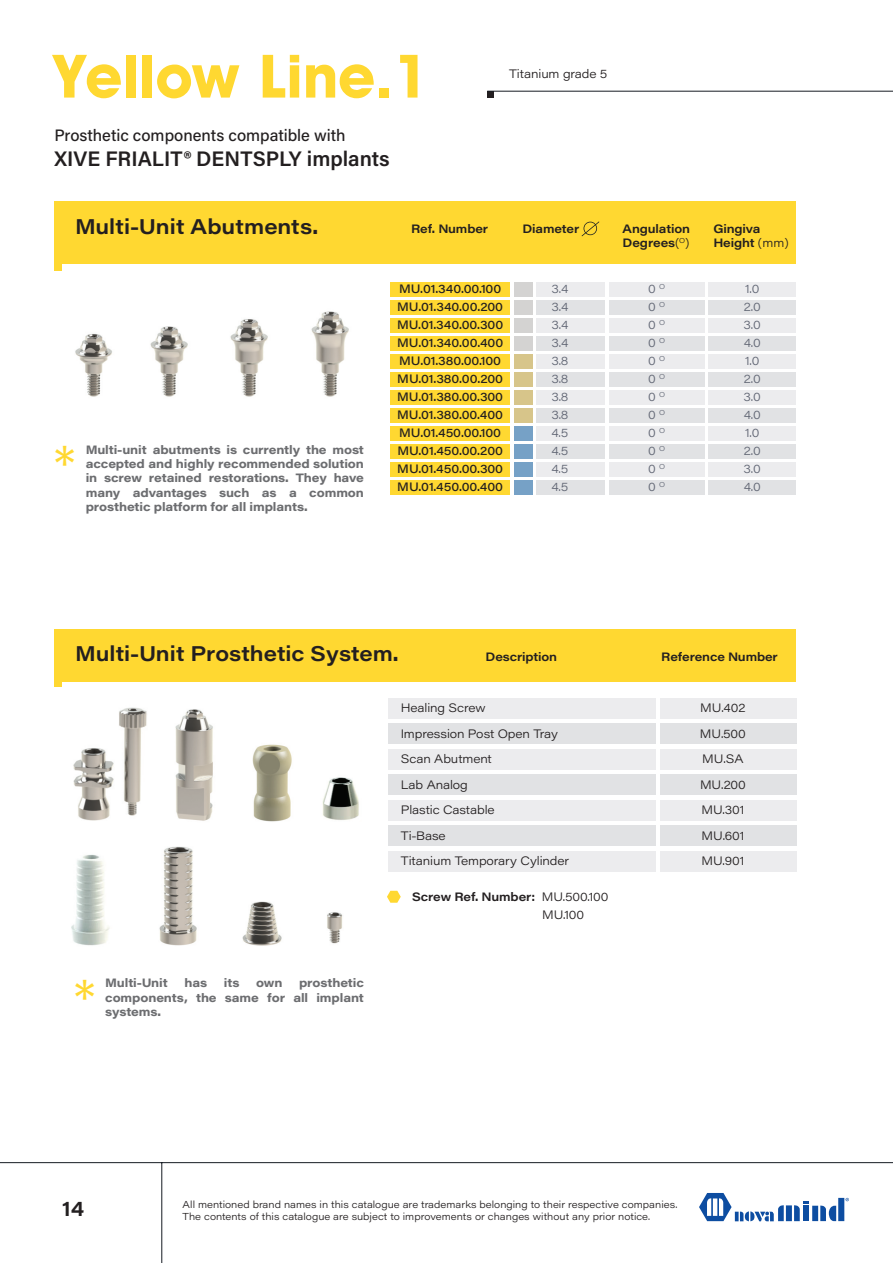
<style>
.page{position:relative;width:893px;height:1263px;background:#fff}
.page>*{position:absolute;margin:0;border:0;box-sizing:border-box;transform-origin:0 0}
.t1{font:700 60px "ITC Avant Garde";color:#ffd831}
.t2{font:300 46.5px "Acumin Pro Wide";color:#ffd831}
.t3{font:600 21px "Acumin Pro Wide";color:#231f20}
.t4{font:600 21px "Acumin Pro";color:#231f20}
.t5{font:500 16.5px "Acumin Pro";color:#231f20}
.t6{font:700 12px/14.4px "Acumin Pro Wide";letter-spacing:-.01em;color:#6c6d70;text-align:justify}
.t7{font:500 12px/18px "Acumin Pro Wide";letter-spacing:-.005em;color:#231f20}
.t8{font:300 12px/25.5px "Acumin Pro Wide";letter-spacing:-.01em;color:#231f20}
.t9{font:600 12px/14.4px "Acumin Pro Wide";letter-spacing:-.01em;color:#231f20}
.t10{font:300 12px/18px "Acumin Pro Wide";color:#606573;text-align:justify}
.t11{font:300 9.9px/11.9px "Acumin Pro Wide";color:#231f20}
.s1{font-weight:300}
</style>
<div class="page">
<hr style="left:0;top:1162px;width:893px;height:1px;background:#161b22">
<hr style="left:161px;top:1162px;width:1px;height:101px;background:#161b22">
<div style="left:487px;top:91px;width:7px;height:7px;background:#231f20"></div>
<hr style="left:487px;top:91px;width:406px;height:1px;background:#161b22">
<svg style="left:699px;top:1193px;width:150px;height:28px"></svg>
<div style="left:55px;top:629px;width:741px;height:52px;background:#ffd831"></div>
<div style="left:660px;top:698px;width:136px;height:21px;background:#ececee"></div>
<div style="left:388px;top:698px;width:267px;height:21px;background:#ececee"></div>
<div style="left:660px;top:723px;width:136px;height:21px;background:#e1e2e4"></div>
<div style="left:660px;top:825px;width:136px;height:21px;background:#e1e2e4"></div>
<div style="left:388px;top:723px;width:267px;height:21px;background:#e1e2e4"></div>
<div style="left:388px;top:825px;width:267px;height:21px;background:#e1e2e4"></div>
<div style="left:660px;top:749px;width:136px;height:21px;background:#ececee"></div>
<div style="left:660px;top:851px;width:136px;height:21px;background:#ececee"></div>
<div style="left:388px;top:749px;width:267px;height:21px;background:#ececee"></div>
<div style="left:388px;top:851px;width:267px;height:21px;background:#ececee"></div>
<div style="left:660px;top:774px;width:136px;height:21px;background:#e1e2e4"></div>
<div style="left:388px;top:774px;width:267px;height:21px;background:#e1e2e4"></div>
<div style="left:660px;top:800px;width:136px;height:21px;background:#ececee"></div>
<div style="left:388px;top:800px;width:267px;height:21px;background:#ececee"></div>
<div style="left:55px;top:201px;width:741px;height:63px;background:#ffd831"></div>
<svg style="left:582px;top:221px;width:17px;height:15px"></svg>
<div style="left:390px;top:282px;width:120px;height:15px;background:#ffd831"></div>
<div style="left:390px;top:426px;width:120px;height:15px;background:#ffd831"></div>
<div style="left:390px;top:300px;width:120px;height:15px;background:#ffd831"></div>
<div style="left:390px;top:444px;width:120px;height:14px;background:#ffd831"></div>
<div style="left:390px;top:318px;width:120px;height:15px;background:#ffd831"></div>
<div style="left:390px;top:462px;width:120px;height:14px;background:#ffd831"></div>
<div style="left:390px;top:336px;width:120px;height:15px;background:#ffd831"></div>
<div style="left:390px;top:480px;width:120px;height:14px;background:#ffd831"></div>
<div style="left:390px;top:354px;width:120px;height:15px;background:#ffd831"></div>
<div style="left:390px;top:372px;width:120px;height:15px;background:#ffd831"></div>
<div style="left:390px;top:390px;width:120px;height:15px;background:#ffd831"></div>
<div style="left:390px;top:408px;width:120px;height:15px;background:#ffd831"></div>
<div style="left:515px;top:282px;width:18px;height:15px;background:#d4d3d2"></div>
<div style="left:515px;top:426px;width:18px;height:15px;background:#76a1c6"></div>
<div style="left:515px;top:300px;width:18px;height:15px;background:#d4d3d2"></div>
<div style="left:515px;top:444px;width:18px;height:14px;background:#76a1c6"></div>
<div style="left:515px;top:318px;width:18px;height:15px;background:#d4d3d2"></div>
<div style="left:515px;top:462px;width:18px;height:14px;background:#76a1c6"></div>
<div style="left:515px;top:336px;width:18px;height:15px;background:#d4d3d2"></div>
<div style="left:515px;top:480px;width:18px;height:14px;background:#76a1c6"></div>
<div style="left:515px;top:354px;width:18px;height:15px;background:#d7c58a"></div>
<div style="left:515px;top:372px;width:18px;height:15px;background:#d7c58a"></div>
<div style="left:515px;top:390px;width:18px;height:15px;background:#d7c58a"></div>
<div style="left:515px;top:408px;width:18px;height:15px;background:#d7c58a"></div>
<div style="left:609px;top:282px;width:95px;height:15px;background:#ececee"></div>
<div style="left:709px;top:282px;width:87px;height:15px;background:#ececee"></div>
<div style="left:609px;top:426px;width:95px;height:15px;background:#ececee"></div>
<div style="left:709px;top:426px;width:87px;height:15px;background:#ececee"></div>
<div style="left:609px;top:300px;width:95px;height:15px;background:#e1e2e4"></div>
<div style="left:709px;top:300px;width:87px;height:15px;background:#e1e2e4"></div>
<div style="left:609px;top:444px;width:95px;height:14px;background:#e1e2e4"></div>
<div style="left:709px;top:444px;width:87px;height:14px;background:#e1e2e4"></div>
<div style="left:609px;top:318px;width:95px;height:15px;background:#ececee"></div>
<div style="left:709px;top:318px;width:87px;height:15px;background:#ececee"></div>
<div style="left:609px;top:462px;width:95px;height:14px;background:#ececee"></div>
<div style="left:709px;top:462px;width:87px;height:14px;background:#ececee"></div>
<div style="left:609px;top:336px;width:95px;height:15px;background:#e1e2e4"></div>
<div style="left:709px;top:336px;width:87px;height:15px;background:#e1e2e4"></div>
<div style="left:609px;top:480px;width:95px;height:14px;background:#e1e2e4"></div>
<div style="left:709px;top:480px;width:87px;height:14px;background:#e1e2e4"></div>
<div style="left:609px;top:354px;width:95px;height:15px;background:#ececee"></div>
<div style="left:709px;top:354px;width:87px;height:15px;background:#ececee"></div>
<div style="left:609px;top:372px;width:95px;height:15px;background:#e1e2e4"></div>
<div style="left:709px;top:372px;width:87px;height:15px;background:#e1e2e4"></div>
<div style="left:609px;top:390px;width:95px;height:15px;background:#ececee"></div>
<div style="left:709px;top:390px;width:87px;height:15px;background:#ececee"></div>
<div style="left:609px;top:408px;width:95px;height:15px;background:#e1e2e4"></div>
<div style="left:709px;top:408px;width:87px;height:15px;background:#e1e2e4"></div>
<div style="left:536px;top:282px;width:69px;height:15px;background:#ececee"></div>
<div style="left:536px;top:426px;width:69px;height:15px;background:#ececee"></div>
<div style="left:536px;top:300px;width:69px;height:15px;background:#e1e2e4"></div>
<div style="left:536px;top:444px;width:69px;height:14px;background:#e1e2e4"></div>
<div style="left:536px;top:318px;width:69px;height:15px;background:#ececee"></div>
<div style="left:536px;top:462px;width:69px;height:14px;background:#ececee"></div>
<div style="left:536px;top:336px;width:69px;height:15px;background:#e1e2e4"></div>
<div style="left:536px;top:480px;width:69px;height:14px;background:#e1e2e4"></div>
<div style="left:536px;top:354px;width:69px;height:15px;background:#ececee"></div>
<div style="left:536px;top:372px;width:69px;height:15px;background:#e1e2e4"></div>
<div style="left:536px;top:390px;width:69px;height:15px;background:#ececee"></div>
<div style="left:536px;top:408px;width:69px;height:15px;background:#e1e2e4"></div>
<img style="left:54px;top:257px;width:46px;height:140px">
<img style="left:100px;top:326px;width:81px;height:71px">
<img style="left:181px;top:319px;width:81px;height:78px">
<img style="left:262px;top:311px;width:87px;height:86px">
<svg style="left:394px;top:891px;width:7px;height:12px"></svg>
<img style="left:253px;top:681px;width:78px;height:119px">
<img style="left:193px;top:681px;width:60px;height:119px">
<img style="left:314px;top:770px;width:45px;height:33px">
<img style="left:71px;top:854px;width:38px;height:92px">
<img style="left:242px;top:800px;width:79px;height:146px">
<img style="left:109px;top:800px;width:104px;height:146px">
<img style="left:266px;top:803px;width:128px;height:143px">
<img style="left:54px;top:634px;width:139px;height:186px">
<h1 class="t1" style="left:54px;top:40px;width:377px">Yellow Line.1</h1>
<h3 class="t5" style="left:54px;top:123px;width:293px">Prosthetic components compatible with</h3>
<h3 class="t4" style="left:54px;top:144px;width:337px">XIVE FRIALIT® DENTSPLY implants</h3>
<p class="t8" style="left:509px;top:60px;width:100px">Titanium grade 5</p>
<h3 class="t3" style="left:75px;top:211px;width:245px">Multi-Unit Abutments.</h3>
<p class="t9" style="left:411px;top:221px;width:78px">Ref. Number</p>
<p class="t9" style="left:522px;top:221px;width:58px">Diameter</p>
<p class="t9" style="left:622px;top:221px;width:69px">Angulation<br>Degrees<span class="s1">(</span><sup>O</sup><span class="s1">)</span></p>
<p class="t9" style="left:713px;top:221px;width:77px">Gingiva<br>Height <span class="s1">(mm)</span></p>
<h2 class="t2" style="left:54px;top:429px;width:23px">*</h2>
<p class="t6" style="left:86px;top:441px;width:280px">Multi-unit abutments is currently the most accepted and highly recommended solution in screw retained restorations. They have many advantages such as a common prosthetic platform for all implants.</p>
<p class="t10" style="left:648px;top:280px;width:19px">0 <sup>O </sup>0 <sup>O </sup>0 <sup>O </sup>0 <sup>O </sup>0 <sup>O </sup>0 <sup>O </sup>0 <sup>O </sup>0 <sup>O </sup>0 <sup>O </sup>0 <sup>O </sup>0 <sup>O </sup>0 <sup>O</sup></p>
<p class="t7" style="left:397px;top:279px;width:108px">MU.01.340.00.100<br>MU.01.340.00.200<br>MU.01.340.00.300<br>MU.01.340.00.400<br>MU.01.380.00.100<br>MU.01.380.00.200<br>MU.01.380.00.300<br>MU.01.380.00.400<br>MU.01.450.00.100<br>MU.01.450.00.200<br>MU.01.450.00.300<br>MU.01.450.00.400</p>
<p class="t10" style="left:551px;top:280px;width:19px">3.4<br>3.4<br>3.4<br>3.4<br>3.8<br>3.8<br>3.8<br>3.8<br>4.5<br>4.5<br>4.5<br>4.5</p>
<p class="t10" style="left:744px;top:280px;width:19px;text-align:left">1.0<br>2.0<br>3.0<br>4.0<br>1.0<br>2.0<br>3.0<br>4.0<br>1.0<br>2.0<br>3.0<br>4.0</p>
<h3 class="t3" style="left:75px;top:639px;width:325px">Multi-Unit Prosthetic System.</h3>
<p class="t9" style="left:486px;top:648px;width:73px">Description</p>
<p class="t9" style="left:661px;top:648px;width:118px">Reference Number</p>
<p class="t8" style="left:401px;top:694px;width:170px">Healing Screw<br>Impression Post Open Tray<br>Scan Abutment<br>Lab Analog<br>Plastic Castable<br>Ti-Base<br>Titanium Temporary Cylinder</p>
<p class="t8" style="left:700px;top:694px;width:48px">MU.402<br>MU.500<br>MU.SA<br>MU.200<br>MU.301<br>MU.601<br>MU.901</p>
<h2 class="t2" style="left:74px;top:963px;width:23px">*</h2>
<p class="t6" style="left:105px;top:975px;width:260px;text-indent:194px">prosthetic components, the same for all implant systems.</p>
<p class="t6" style="left:105px;top:975px;width:64px">Multi-Unit</p>
<p class="t6" style="left:184px;top:975px;width:24px">has</p>
<p class="t6" style="left:224px;top:975px;width:17px">its</p>
<p class="t6" style="left:256px;top:975px;width:28px">own</p>
<p class="t9" style="left:542px;top:887px;width:68px;line-height:18.1px;text-indent:-130px">Screw Ref. Number: <span class="s1">MU.500.100<br>MU.100</span></p>
<h3 class="t3" style="left:62px;top:1193px;width:24px">14</h3>
<p class="t11" style="left:183px;top:1198px;width:496px">All mentioned brand names in this catalogue are trademarks belonging to their respective companies.<br>The contents of this catalogue are subject to improvements or changes without any prior notice.</p>
</div>
